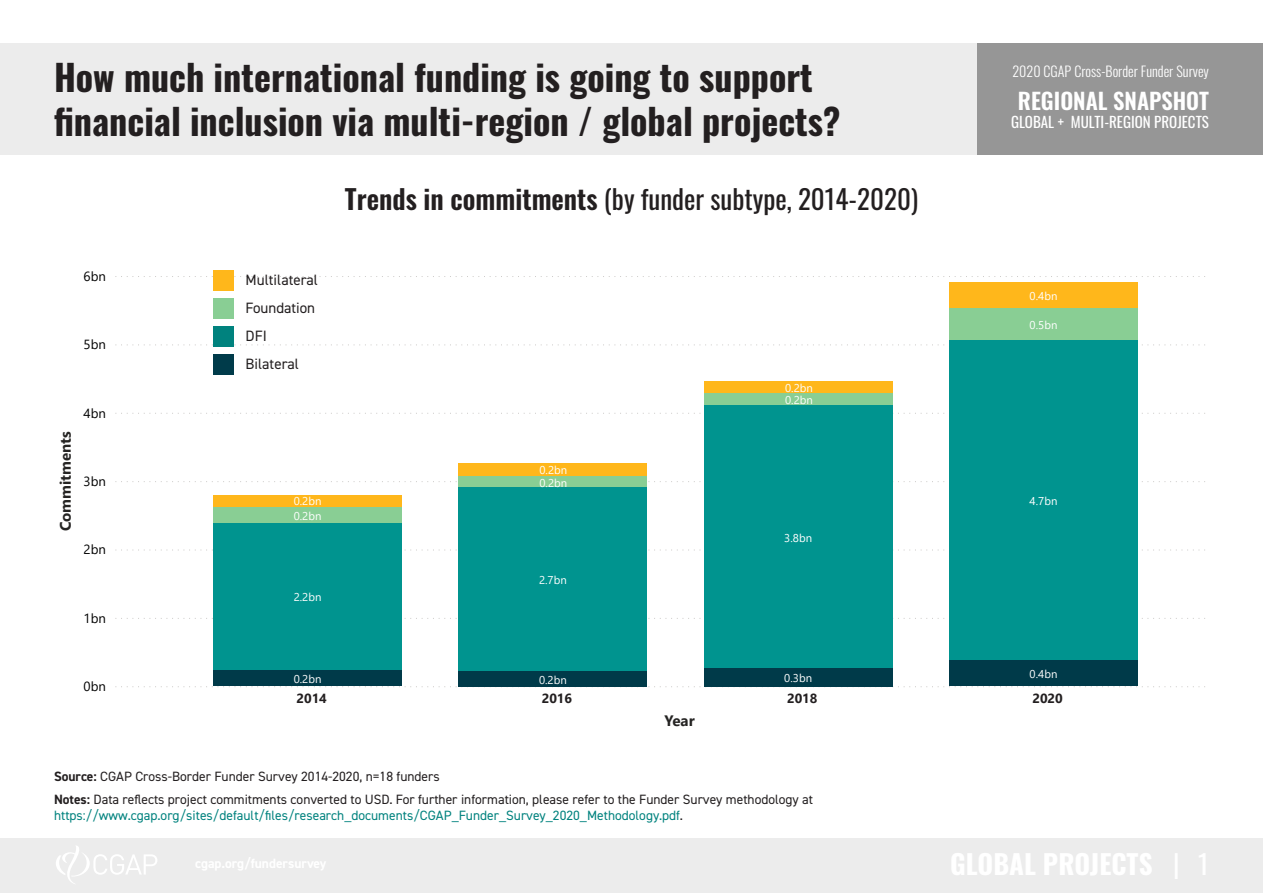
<style>
.page{position:relative;width:1263px;height:893px;background:#fff}
.page>*{position:absolute;margin:0;border:0;box-sizing:border-box;transform-origin:0 0}
.t1{font:700 36px/43.2px "Oswald";color:#231f20}
.t2{font:700 30.3px "Segoe UI";color:#252423}
.t3{font:27px "Oswald";color:#231f20}
.t4{font:600 22.5px "Oswald";color:#fff}
.t5{font:700 15.15px "Segoe UI";color:#252423}
.t6{font:15px "DIN2014";color:#231f20}
.t7{font:15px "Oswald";color:#fff}
.t8{font:300 14.1px "Oswald";color:#fff}
.t9{font:13.5px/16.2px "DIN2014";color:#231f20}
.t10{font:13.2px "Segoe UI";color:#000}
.t11{font:700 13.2px "Segoe UI";color:#231f20}
.t12{font:11.4px "Segoe UI";color:#fff}
.s1{font-weight:600}
.s2{font-weight:700}
.s3{color:#00827e}
</style>
<div class="page">
<svg style="left:115px;top:686px;width:1090px;height:1px"></svg>
<svg style="left:115px;top:618px;width:1090px;height:1px"></svg>
<svg style="left:115px;top:549px;width:1090px;height:1px"></svg>
<svg style="left:115px;top:481px;width:1090px;height:1px"></svg>
<svg style="left:115px;top:413px;width:1090px;height:1px"></svg>
<svg style="left:115px;top:344px;width:1090px;height:1px"></svg>
<svg style="left:115px;top:276px;width:1090px;height:1px"></svg>
<div style="left:214px;top:670px;width:188px;height:16px;background:#003a49"></div>
<div style="left:459px;top:671px;width:188px;height:15px;background:#003a49"></div>
<div style="left:704px;top:668px;width:188px;height:18px;background:#003a49"></div>
<div style="left:949px;top:660px;width:188px;height:26px;background:#003a49"></div>
<div style="left:214px;top:522px;width:188px;height:148px;background:#00948f"></div>
<div style="left:459px;top:487px;width:188px;height:184px;background:#00948f"></div>
<div style="left:704px;top:405px;width:188px;height:263px;background:#00948f"></div>
<div style="left:949px;top:340px;width:188px;height:320px;background:#00948f"></div>
<div style="left:214px;top:506px;width:188px;height:16px;background:#89ce94"></div>
<div style="left:459px;top:476px;width:188px;height:11px;background:#89ce94"></div>
<div style="left:704px;top:393px;width:188px;height:12px;background:#89ce94"></div>
<div style="left:949px;top:308px;width:188px;height:32px;background:#89ce94"></div>
<div style="left:214px;top:495px;width:188px;height:11px;background:#ffb71b"></div>
<div style="left:459px;top:463px;width:188px;height:13px;background:#ffb71b"></div>
<div style="left:704px;top:382px;width:188px;height:11px;background:#ffb71b"></div>
<div style="left:949px;top:282px;width:188px;height:26px;background:#ffb71b"></div>
<div style="left:0;top:839px;width:1263px;height:54px;background:#ececec"></div>
<div style="left:0;top:44px;width:1263px;height:111px;background:#ececec"></div>
<div style="left:977px;top:44px;width:286px;height:111px;background:#969696"></div>
<svg style="left:56px;top:846px;width:101px;height:38px"></svg>
<div style="left:214px;top:270px;width:20px;height:20px;background:#ffb71b"></div>
<div style="left:214px;top:298px;width:20px;height:20px;background:#89ce94"></div>
<div style="left:214px;top:326px;width:20px;height:21px;background:#00827e"></div>
<div style="left:214px;top:354px;width:20px;height:21px;background:#003b4a"></div>
<p class="t1" style="left:54px;top:58px;width:788px">How much international funding is going to support financial inclusion via multi-region / global projects?</p>
<p class="t8" style="left:1012px;top:58px;width:198px">2020 CGAP Cross-Border Funder Survey</p>
<p class="t4" style="left:1018px;top:90px;width:192px">REGIONAL SNAPSHOT</p>
<p class="t7" style="left:1011px;top:109px;width:199px">GLOBAL + MULTI-REGION PROJECTS</p>
<p class="t2" style="left:545px;top:98px;width:228px">Regional Trends</p>
<p class="t10" style="left:84px;top:264px;width:24px">6bn</p>
<p class="t10" style="left:84px;top:332px;width:24px">5bn</p>
<p class="t5" style="left:51px;top:531px;width:102px;rotate:-90deg">Commitments</p>
<p class="t10" style="left:84px;top:400px;width:24px">4bn</p>
<p class="t10" style="left:84px;top:469px;width:24px">3bn</p>
<p class="t10" style="left:84px;top:537px;width:24px">2bn</p>
<p class="t10" style="left:84px;top:605px;width:24px">1bn</p>
<p class="t10" style="left:84px;top:674px;width:24px">0bn</p>
<p class="t6" style="left:246px;top:270px;width:74px">Multilateral</p>
<p class="t6" style="left:246px;top:298px;width:71px">Foundation</p>
<p class="t6" style="left:246px;top:326px;width:23px">DFI</p>
<p class="t6" style="left:246px;top:355px;width:55px">Bilateral</p>
<p class="t3" style="left:345px;top:175px;width:575px"><span class="s1">Trends in commitments</span> (by funder subtype, 2014-2020)</p>
<p class="t12" style="left:785px;top:378px;width:29px">0.2bn</p>
<p class="t12" style="left:785px;top:389px;width:29px">0.2bn</p>
<p class="t12" style="left:294px;top:490px;width:29px">0.2bn</p>
<p class="t12" style="left:294px;top:505px;width:29px">0.2bn</p>
<p class="t12" style="left:294px;top:586px;width:29px">2.2bn</p>
<p class="t12" style="left:539px;top:460px;width:29px">0.2bn</p>
<p class="t12" style="left:539px;top:472px;width:29px">0.2bn</p>
<p class="t12" style="left:539px;top:570px;width:29px">2.7bn</p>
<p class="t12" style="left:784px;top:527px;width:29px">3.8bn</p>
<p class="t12" style="left:1030px;top:285px;width:29px">0.4bn</p>
<p class="t12" style="left:1030px;top:314px;width:29px">0.5bn</p>
<p class="t12" style="left:1030px;top:490px;width:29px">4.7bn</p>
<p class="t12" style="left:294px;top:668px;width:29px">0.2bn</p>
<p class="t12" style="left:539px;top:669px;width:29px">0.2bn</p>
<p class="t12" style="left:784px;top:668px;width:29px">0.3bn</p>
<p class="t12" style="left:1030px;top:663px;width:29px">0.4bn</p>
<p class="t11" style="left:296px;top:686px;width:32px">2014</p>
<p class="t11" style="left:542px;top:686px;width:32px">2016</p>
<p class="t11" style="left:787px;top:686px;width:32px">2018</p>
<p class="t11" style="left:1032px;top:686px;width:32px">2020</p>
<p class="t5" style="left:664px;top:706px;width:32px">Year</p>
<p class="t9" style="left:54px;top:768px;width:387px"><span class="s2">Source:</span> CGAP Cross-Border Funder Survey 2014-2020, n=18 funders</p>
<p class="t9" style="left:54px;top:791px;width:760px"><span class="s2">Notes:</span> Data reflects project commitments converted to USD. For further information, please refer to the Funder Survey methodology at <span class="s3">https://www.cgap.org/sites/default/files/research_documents/CGAP_Funder_Survey_2020_Methodology.pdf</span>.</p>
</div>
